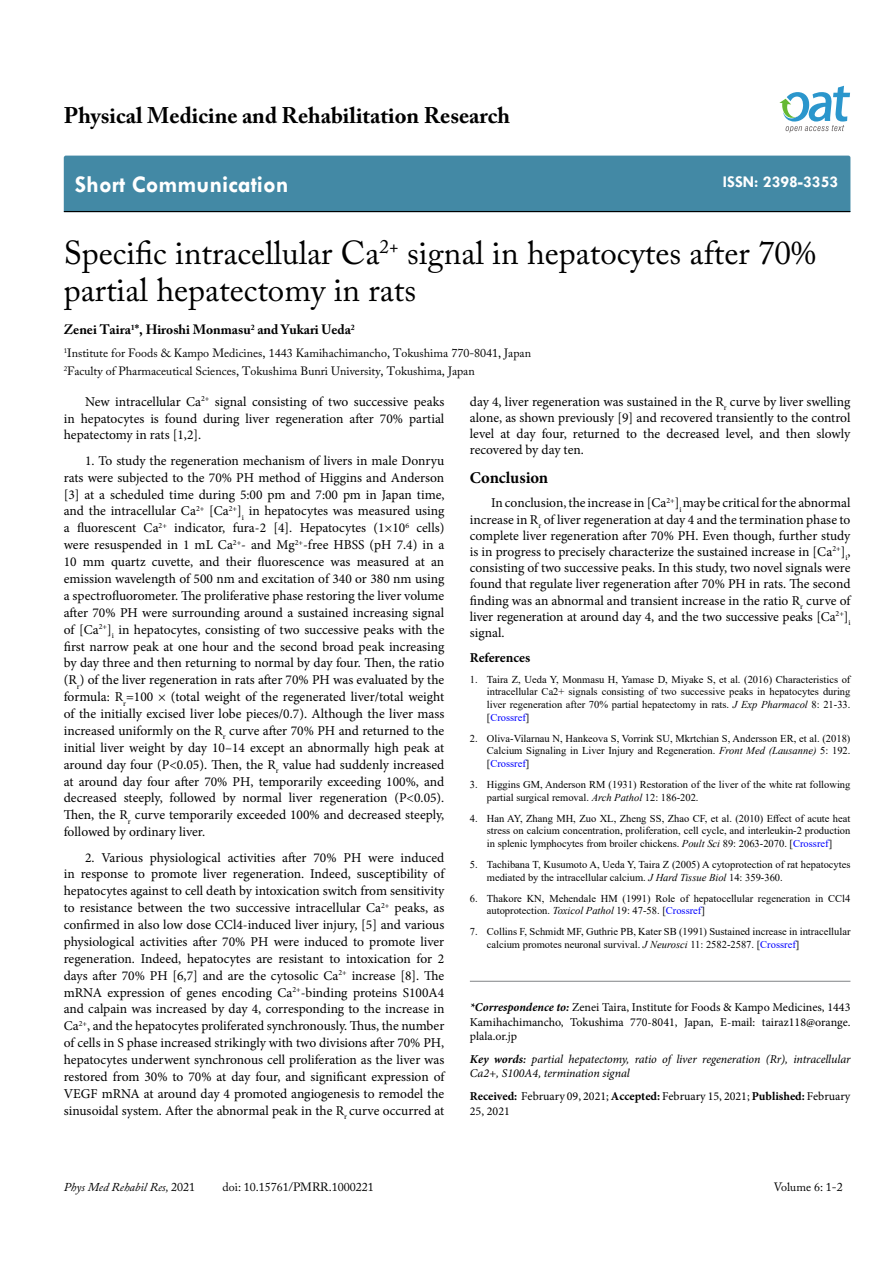
<style>
.page{position:relative;width:893px;height:1263px;background:#fff}
.page>*{position:absolute;margin:0;border:0;box-sizing:border-box;transform-origin:0 0}
.t1{font:33px/37.5px "Adobe Caslon Pro";color:#000}
.t2{font:700 24px "Tw Cen";color:#fff}
.t3{font:700 22.5px "Adobe Caslon Pro";color:#000}
.t4{font:700 16.5px "Tw Cen";color:#fff}
.t5{font:700 16.5px "Minion Pro";letter-spacing:-.01em;color:#000}
.t6{font:13.5px/16.8px "Minion Pro";letter-spacing:-.005em;color:#000;text-align:justify}
.t7{font:700 13.5px "Adobe Caslon Pro";color:#000}
.t8{font:700 13.5px "Minion Pro";letter-spacing:-.005em;color:#000}
.t9{font:12px/14.4px "Minion Pro";color:#000;text-align:justify}
.t10{font:12px/18px "Adobe Caslon Pro";color:#000}
.t11{font:italic 12px/14.4px "Minion Pro";letter-spacing:-.01em;color:#000}
.t12{font:italic 12px "Adobe Caslon Pro";color:#000}
.t13{font:10.5px/12.6px "Times New Roman";color:#000}
.s1{font-style:italic}
.s2{color:#00f}
.s3{font-weight:700;font-style:italic}
.s4{font-weight:700}
.s5{font-weight:600}
.s6{font-style:normal}
</style>
<div class="page">
<div style="left:64px;top:156px;width:786px;height:55px;background:#4389a5"></div>
<hr style="left:64px;top:211px;width:786px;height:1px;background:#000">
<svg style="left:779px;top:86px;width:71px;height:47px"></svg>
<hr style="left:470px;top:981px;width:380px;height:1px;background:#808285">
<h3 class="t3" style="left:64px;top:102px;width:448px">Physical Medicine and Rehabilitation Research</h3>
<h2 class="t2" style="left:75px;top:170px;width:215px">Short Communication</h2>
<p class="t4" style="left:723px;top:172px;width:117px">ISSN: 2398-3353</p>
<h1 class="t1" style="left:64px;top:234px;width:754px">Specific intracellular Ca<sup>2+</sup> signal in hepatocytes after 70% partial hepatectomy in rats</h1>
<p class="t7" style="left:64px;top:322px;width:293px">Zenei Taira<sup>1</sup>*, Hiroshi Monmasu<sup>2</sup> and Yukari Ueda<sup>2</sup></p>
<p class="t10" style="left:64px;top:343px;width:469px"><sup>1</sup>Institute for Foods &amp; Kampo Medicines, 1443 Kamihachimancho, Tokushima 770-8041, Japan<br><sup>2</sup>Faculty of Pharmaceutical Sciences, Tokushima Bunri University, Tokushima, Japan</p>
<p class="t6" style="left:64px;top:393px;width:382px;text-indent:21px">New intracellular Ca<sup>2+</sup> signal consisting of two successive peaks in hepatocytes is found during liver regeneration after 70% partial hepatectomy in rats [1,2].</p>
<p class="t6" style="left:64px;top:452px;width:382px;text-indent:21px">1. To study the regeneration mechanism of livers in male Donryu rats were subjected to the 70% PH method of Higgins and Anderson [3] at a scheduled time during 5:00 pm and 7:00 pm in Japan time, and the intracellular Ca<sup>2+</sup> [Ca<sup>2+</sup>]<sub>i</sub> in hepatocytes was measured using a fluorescent Ca<sup>2+</sup> indicator, fura-2 [4]. Hepatocytes (1×10<sup>6</sup> cells) were resuspended in 1 mL Ca<sup>2+</sup>- and Mg<sup>2+</sup>-free HBSS (pH 7.4) in a 10 mm quartz cuvette, and their fluorescence was measured at an emission wavelength of 500 nm and excitation of 340 or 380 nm using a spectrofluorometer. The proliferative phase restoring the liver volume after 70% PH were surrounding around a sustained increasing signal of [Ca<sup>2+</sup>]<sub>i</sub> in hepatocytes, consisting of two successive peaks with the first narrow peak at one hour and the second broad peak increasing by day three and then returning to normal by day four. Then, the ratio (R<sub>r</sub>) of the liver regeneration in rats after 70% PH was evaluated by the formula: R<sub>r</sub>=100 × (total weight of the regenerated liver/total weight of the initially excised liver lobe pieces/0.7). Although the liver mass increased uniformly on the R<sub>r</sub> curve after 70% PH and returned to the initial liver weight by day 10–14 except an abnormally high peak at around day four (P&lt;0.05). Then, the R<sub>r</sub> value had suddenly increased at around day four after 70% PH, temporarily exceeding 100%, and decreased steeply, followed by normal liver regeneration (P&lt;0.05).<br>Then, the R<sub>r</sub> curve temporarily exceeded 100% and decreased steeply, followed by ordinary liver.</p>
<p class="t6" style="left:64px;top:849px;width:382px;text-indent:21px">2. Various physiological activities after 70% PH were induced in response to promote liver regeneration. Indeed, susceptibility of hepatocytes against to cell death by intoxication switch from sensitivity to resistance between the two successive intracellular Ca<sup>2+</sup> peaks, as confirmed in also low dose CCl4-induced liver injury, [5] and various physiological activities after 70% PH were induced to promote liver regeneration. Indeed, hepatocytes are resistant to intoxication for 2 days after 70% PH [6,7] and are the cytosolic Ca<sup>2+</sup> increase [8]. The mRNA expression of genes encoding Ca<sup>2+</sup>-binding proteins S100A4 and calpain was increased by day 4, corresponding to the increase in Ca<sup>2+</sup>, and the hepatocytes proliferated synchronously. Thus, the number of cells in S phase increased strikingly with two divisions after 70% PH, hepatocytes underwent synchronous cell proliferation as the liver was restored from 30% to 70% at day four, and significant expression of VEGF mRNA at around day 4 promoted angiogenesis to remodel the sinusoidal system. After the abnormal peak in the R<sub>r</sub> curve occurred at</p>
<p class="t6" style="left:470px;top:393px;width:382px;line-height:16.2px">day 4, liver regeneration was sustained in the R<sub>r</sub> curve by liver swelling alone, as shown previously [9] and recovered transiently to the control level at day four, returned to the decreased level, and then slowly recovered by day ten.</p>
<p class="t5" style="left:470px;top:466px;width:80px">Conclusion</p>
<p class="t6" style="left:470px;top:495px;width:382px;line-height:16.2px;text-indent:21px">In conclusion, the increase in [Ca<sup>2+</sup>]<sub>i</sub> may be critical for the abnormal increase in R<sub>r</sub> of liver regeneration at day 4 and the termination phase to complete liver regeneration after 70% PH. Even though, further study is in progress to precisely characterize the sustained increase in [Ca<sup>2+</sup>]<sub>i</sub>, consisting of two successive peaks. In this study, two novel signals were found that regulate liver regeneration after 70% PH in rats. The second finding was an abnormal and transient increase in the ratio R<sub>r</sub> curve of liver regeneration at around day 4, and the two successive peaks [Ca<sup>2+</sup>]<sub>i </sub>signal.</p>
<p class="t8" style="left:470px;top:648px;width:62px">References</p>
<p class="t13" style="left:487px;top:673px;width:365px;text-align:justify;text-indent:-17px">1. Taira Z, Ueda Y, Monmasu H, Yamase D, Miyake S, et al. (2016) Characteristics of intracellular Ca2+ signals consisting of two successive peaks in hepatocytes during liver regeneration after 70% partial hepatectomy in rats. <span class="s1">J Exp Pharmacol</span> 8: 21-33. [<span class="s2">Crossref</span>]</p>
<p class="t13" style="left:487px;top:731px;width:365px;text-align:justify;text-indent:-17px">2. Oliva-Vilarnau N, Hankeova S, Vorrink SU, Mkrtchian S, Andersson ER, et al. (2018)<br>Calcium Signaling in Liver Injury and Regeneration. <span class="s1">Front Med (Lausanne)</span> 5: 192. [<span class="s2">Crossref</span>]</p>
<p class="t13" style="left:487px;top:778px;width:365px;text-indent:-17px">3. Higgins GM, Anderson RM (1931) Restoration of the liver of the white rat following partial surgical removal. <span class="s1">Arch Pathol</span> 12: 186-202.</p>
<p class="t13" style="left:487px;top:811px;width:365px;text-align:justify;text-indent:-17px">4. Han AY, Zhang MH, Zuo XL, Zheng SS, Zhao CF, et al. (2010) Effect of acute heat stress on calcium concentration, proliferation, cell cycle, and interleukin-2 production in splenic lymphocytes from broiler chickens. <span class="s1">Poult Sci</span> 89: 2063-2070. [<span class="s2">Crossref</span>]</p>
<p class="t13" style="left:487px;top:858px;width:365px;text-indent:-17px">5. Tachibana T, Kusumoto A, Ueda Y, Taira Z (2005) A cytoprotection of rat hepatocytes mediated by the intracellular calcium. <span class="s1">J Hard Tissue Biol</span> 14: 359-360.</p>
<p class="t13" style="left:487px;top:891px;width:365px;text-indent:-17px">6. Thakore KN, Mehendale HM (1991) Role of hepatocellular regeneration in CCl4 autoprotection. <span class="s1">Toxicol Pathol</span> 19: 47-58. [<span class="s2">Crossref</span>]</p>
<p class="t13" style="left:487px;top:925px;width:365px;text-indent:-17px">7. Collins F, Schmidt MF, Guthrie PB, Kater SB (1991) Sustained increase in intracellular calcium promotes neuronal survival. <span class="s1">J Neurosci</span> 11: 2582-2587. [<span class="s2">Crossref</span>]</p>
<p class="t9" style="left:470px;top:1000px;width:382px"><span class="s3">*Correspondence to:</span> Zenei Taira, Institute for Foods &amp; Kampo Medicines, 1443<br>Kamihachimancho, Tokushima 770-8041, Japan, E-mail: tairaz118@orange. plala.or.jp</p>
<p class="t11" style="left:470px;top:1052px;width:382px"><span class="s4">Key words</span><span class="s5">:</span> partial hepatectomy, ratio of liver regeneration (Rr), intracellular<br>Ca2+, S100A4, termination signal</p>
<p class="t9" style="left:470px;top:1089px;width:382px"><span class="s4">Received:</span> February 09, 2021; <span class="s4">Accepted:</span> February 15, 2021; <span class="s4">Published:</span> February<br>25, 2021</p>
<p class="t12" style="left:64px;top:1180px;width:133px">Phys Med Rehabil Res, <span class="s6">2021</span></p>
<p class="t10" style="left:223px;top:1178px;width:153px">doi: 10.15761/PMRR.1000221</p>
<p class="t10" style="left:774px;top:1178px;width:71px">Volume 6: 1-2</p>
</div>
